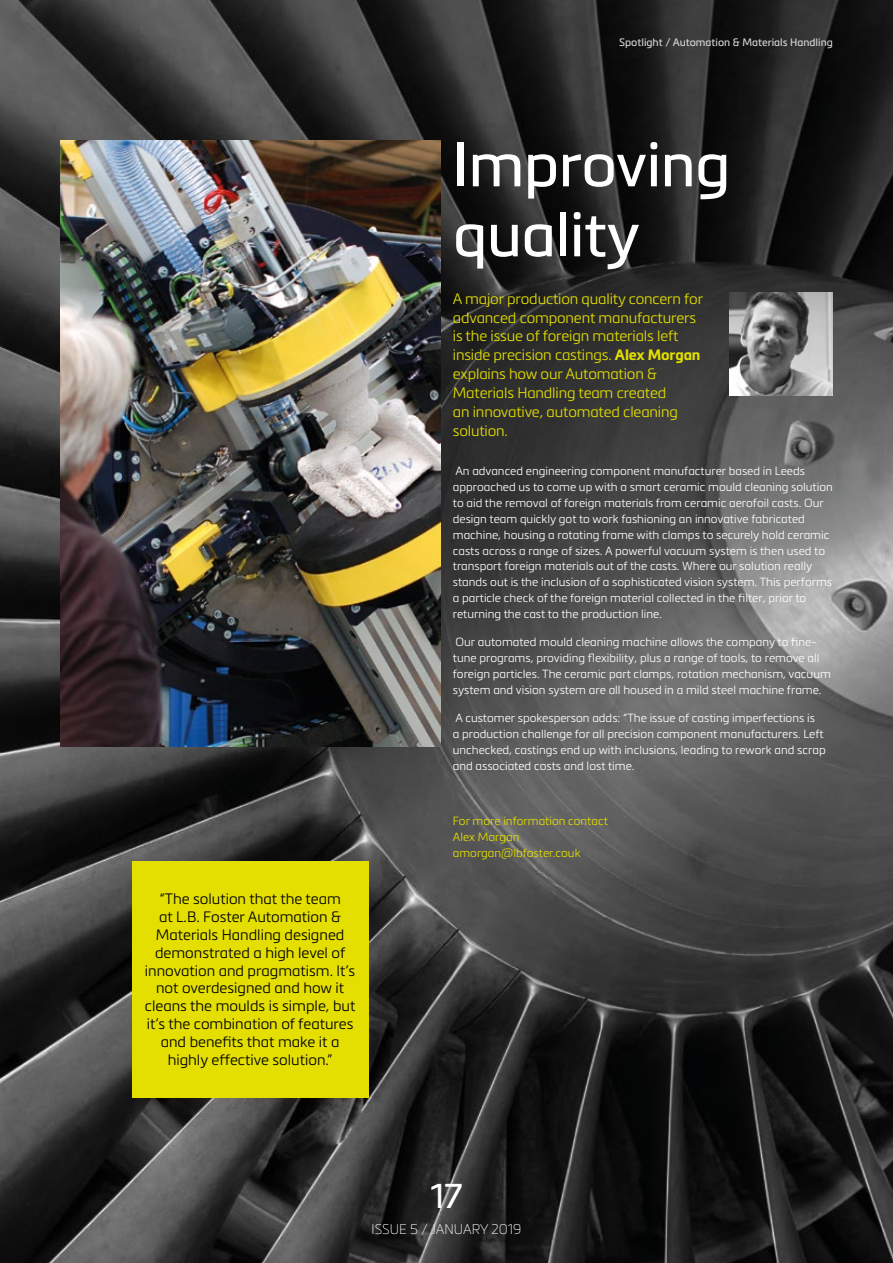
<style>
.page{position:relative;width:893px;height:1263px;background:#fff}
.page>*{position:absolute;margin:0;border:0;box-sizing:border-box;transform-origin:0 0}
.t1{font:61.5px/70.1px "Metronic Pro";letter-spacing:-.01em;color:#fff}
.t2{font:33.9px "Metronic Pro";color:#fff}
.t3{font:300 14.85px/17.9px "Metronic Pro";color:#000;text-align:center}
.t4{font:300 14.85px/18.9px "Metronic Pro";letter-spacing:-.01em;color:#e4df00}
.t5{font:13.8px "Metronic Pro Air";color:#fff}
.t6{font:300 11.7px/15.9px "Metronic Pro";color:#fff}
.t7{font:300 11.7px/15.9px "Metronic Pro";color:#e4df00}
.t8{font:10.65px "Metronic Pro";color:#d9d9d9}
.s1{font-weight:700}
</style>
<div class="page">
<img style="left:0;top:0;width:893px;height:1263px">
<div style="left:132px;top:861px;width:236px;height:236px;background:#e4df00"></div>
<img style="left:730px;top:292px;width:103px;height:103px">
<img style="left:60px;top:140px;width:380px;height:607px">
<p class="t3" style="left:145px;top:889px;width:212px">“The solution that the team<br>at L.B. Foster Automation &amp;<br>Materials Handling designed demonstrated a high level of innovation and pragmatism. It’s not overdesigned and how it cleans the moulds is simple, but it’s the combination of features and benefits that make it a highly effective solution.”</p>
<p class="t8" style="left:619px;top:35px;width:215px">Spotlight / Automation &amp; Materials Handling</p>
<h1 class="t1" style="left:453px;top:127px;width:279px">Improving quality</h1>
<p class="t4" style="left:453px;top:288px;width:252px">A major production quality concern for advanced component manufacturers is the issue of foreign materials left inside precision castings. <span class="s1">Alex Morgan </span>explains how our Automation &amp;<br>Materials Handling team created<br>an innovative, automated cleaning solution.</p>
<p class="t6" style="left:453px;top:462px;width:381px">An advanced engineering component manufacturer based in Leeds approached us to come up with a smart ceramic mould cleaning solution to aid the removal of foreign materials from ceramic aerofoil casts. Our design team quickly got to work fashioning an innovative fabricated machine, housing a rotating frame with clamps to securely hold ceramic casts across a range of sizes. A powerful vacuum system is then used to transport foreign materials out of the casts. Where our solution really stands out is the inclusion of a sophisticated vision system. This performs a particle check of the foreign material collected in the filter, prior to returning the cast to the production line.</p>
<p class="t6" style="left:453px;top:633px;width:379px">Our automated mould cleaning machine allows the company to fine&shy;tune programs, providing flexibility, plus a range of tools, to remove all foreign particles. The ceramic part clamps, rotation mechanism, vacuum system and vision system are all housed in a mild steel machine frame.</p>
<p class="t6" style="left:453px;top:709px;width:374px">A customer spokesperson adds: “The issue of casting imperfections is<br>a production challenge for all precision component manufacturers. Left unchecked, castings end up with inclusions, leading to rework and scrap and associated costs and lost time.</p>
<p class="t7" style="left:453px;top:813px;width:157px">For more information contact<br>Alex Morgan amorgan@lbfoster.couk</p>
<h2 class="t2" style="left:430px;top:1172px;width:34px">17</h2>
<p class="t5" style="left:372px;top:1219px;width:151px">ISSUE 5 / JANUARY 2019</p>
</div>
